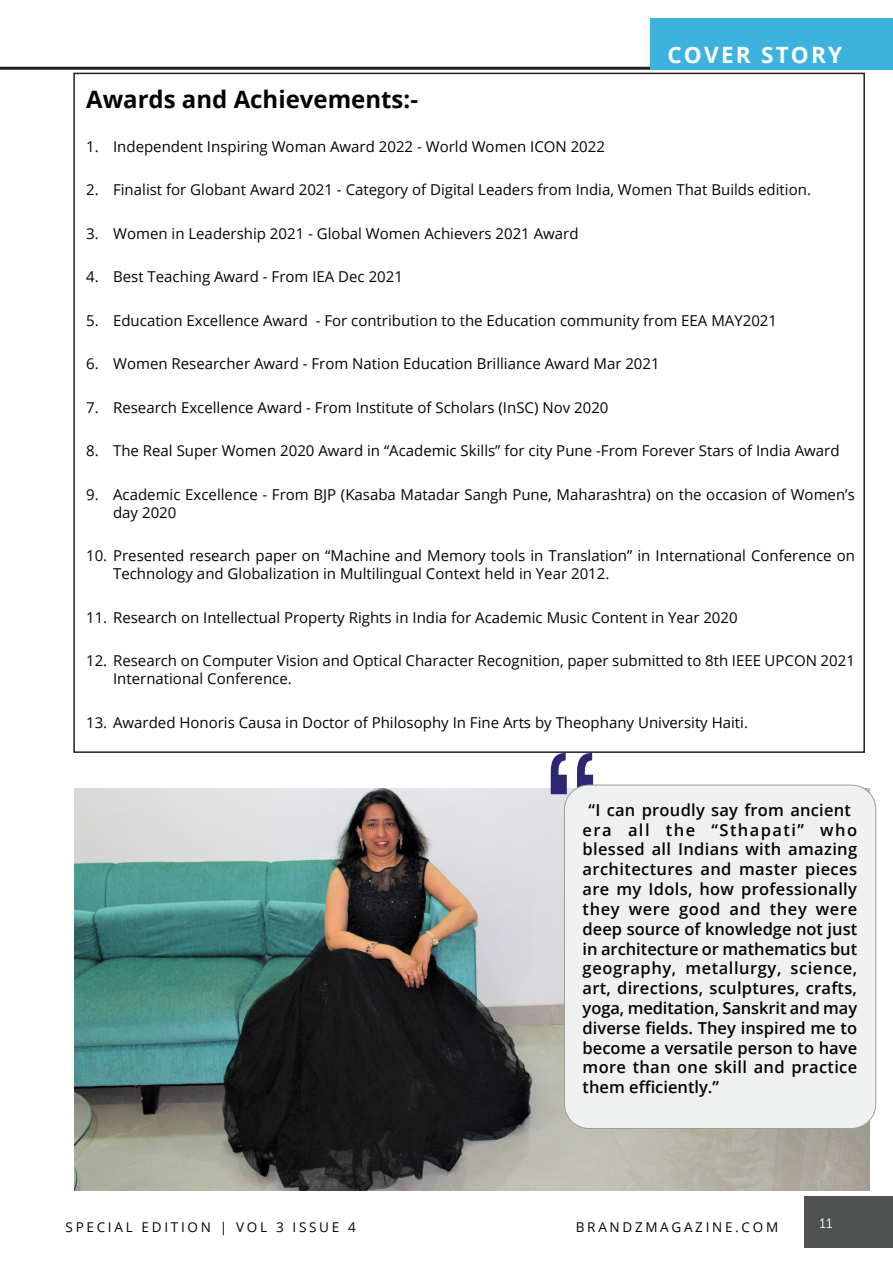
<style>
.page{position:relative;width:893px;height:1263px;background:#fff}
.page>*{position:absolute;margin:0;border:0;box-sizing:border-box;transform-origin:0 0}
.Body{font:700 24px "Open Sans";color:#040503}
.t1{font:700 22.5px "Open Sans";letter-spacing:.1em;color:#fff}
.Body-2{font:600 16.5px/19.8px "Open Sans";letter-spacing:.015em;color:#040503}
.t2{font:15px/18px "Open Sans";color:#040503}
.t3{font:13.5px "Open Sans";letter-spacing:.2em;color:#040503}
.t4{font:13.5px "Museo 300";color:#fff}
</style>
<div class="page">
<div style="left:805px;top:1197px;width:88px;height:51px;background:#505252"></div>
<hr style="left:0;top:67px;width:884px;height:3px;background:#231f20">
<div style="left:650px;top:19px;width:243px;height:51px;background:#3eb2df"></div>
<img style="left:75px;top:788px;width:795px;height:403px">
<svg style="left:551px;top:753px;width:42px;height:41px"></svg>
<div style="left:564px;top:785px;width:312px;height:343px;background:#eff0f0;border-radius:24px"></div>
<div style="left:564px;top:785px;width:312px;height:344px;border:1px solid #9a9c9e;border-radius:24px"></div>
<h2 class="t1" style="left:667px;top:39px;width:176px">COVER STORY</h2>
<p class="Body" style="left:86px;top:82px;width:333px">Awards and Achievements:-</p>
<p class="t2" style="left:86px;top:137px;width:520px">1. Independent Inspiring Woman Award 2022 - World Women ICON 2022</p>
<p class="t2" style="left:86px;top:180px;width:726px">2. Finalist for Globant Award 2021 - Category of Digital Leaders from India, Women That Builds edition.</p>
<p class="t2" style="left:86px;top:224px;width:494px">3. Women in Leadership 2021 - Global Women Achievers 2021 Award</p>
<p class="t2" style="left:86px;top:267px;width:318px">4. Best Teaching Award - From IEA Dec 2021</p>
<p class="t2" style="left:86px;top:311px;width:692px">5. Education Excellence Award - For contribution to the Education community from EEA MAY2021</p>
<p class="t2" style="left:86px;top:354px;width:575px">6. Women Researcher Award - From Nation Education Brilliance Award Mar 2021</p>
<p class="t2" style="left:86px;top:398px;width:524px">7. Research Excellence Award - From Institute of Scholars (InSC) Nov 2020</p>
<p class="t2" style="left:86px;top:441px;width:755px">8. The Real Super Women 2020 Award in “Academic Skills” for city Pune -From Forever Stars of India Award</p>
<p class="t2" style="left:113px;top:485px;width:743px;text-indent:-27px">9. Academic Excellence - From BJP (Kasaba Matadar Sangh Pune, Maharashtra) on the occasion of Women’s day 2020</p>
<p class="t2" style="left:113px;top:546px;width:743px;text-indent:-27px">10. Presented research paper on “Machine and Memory tools in Translation” in International Conference on<br>Technology and Globalization in Multilingual Context held in Year 2012.</p>
<p class="t2" style="left:86px;top:608px;width:653px">11. Research on Intellectual Property Rights in India for Academic Music Content in Year 2020</p>
<p class="t2" style="left:113px;top:651px;width:743px;text-indent:-27px">12. Research on Computer Vision and Optical Character Recognition, paper submitted to 8th IEEE UPCON 2021<br>International Conference.</p>
<p class="t2" style="left:86px;top:713px;width:663px">13. Awarded Honoris Causa in Doctor of Philosophy In Fine Arts by Theophany University Haiti.</p>
<p class="Body-2" style="left:583px;top:800px;width:276px;text-indent:6px">“I can proudly say from ancient era all the “Sthapati” who blessed all Indians with amazing architectures and master pieces are my Idols, how professionally they were good and they were deep source of knowledge not just in architecture or mathematics but geography, metallurgy, science, art, directions, sculptures, crafts, yoga, meditation, Sanskrit and may diverse fields. They inspired me to become a versatile person to have more than one skill and practice them efficiently.”</p>
<p class="t3" style="left:66px;top:1217px;width:292px">SPECIAL EDITION | VOL 3 ISSUE 4</p>
<p class="t3" style="left:576px;top:1217px;width:204px">BRANDZMAGAZINE.COM</p>
<p class="t4" style="left:820px;top:1216px;width:14px">11</p>
</div>
